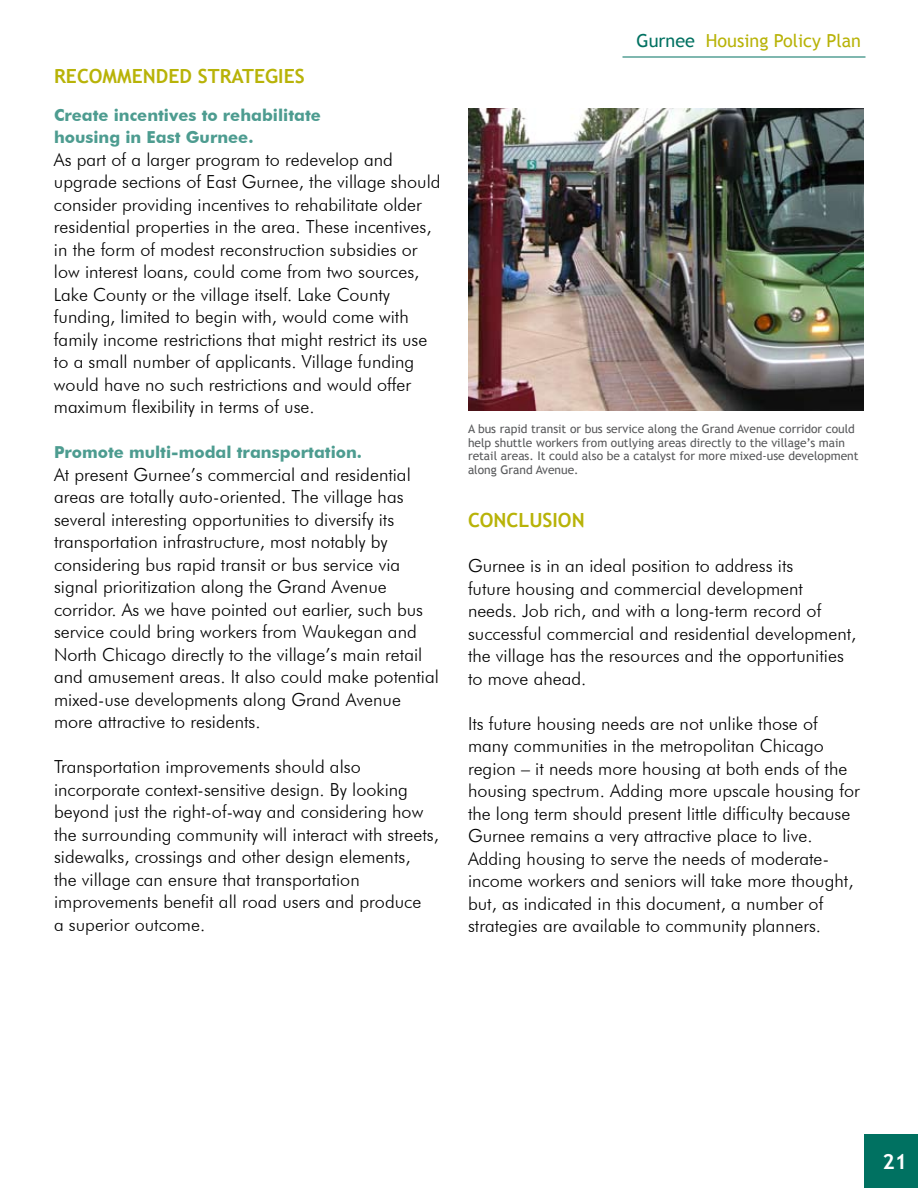
<style>
.page{position:relative;width:918px;height:1188px;background:#fff}
.page>*{position:absolute;margin:0;border:0;box-sizing:border-box;transform-origin:0 0}
.t1{font:700 21px "Trebuchet MS";color:#fff}
.t2{font:700 19.5px "Trebuchet MS";color:#b8b308}
.t3{font:300 18px/22.5px "Futura BT";color:#000}
.t4{font:18px "Trebuchet MS";color:#b8b308}
.t5{font:700 16.5px/22.5px "Futura BT";color:#4d9c90}
.t6{font:12px/13.5px "Trebuchet MS";color:#58595b}
.s1{color:#007161}
</style>
<div class="page">
<div style="left:864px;top:1134px;width:54px;height:54px;background:#007161"></div>
<hr style="left:622px;top:57px;width:244px;height:1px;background:#007161">
<img style="left:469px;top:108px;width:394px;height:303px">
<p class="t2" style="left:54px;top:64px;width:252px">RECOMMENDED STRATEGIES</p>
<p class="t5" style="left:54px;top:103px;width:269px">Create incentives to rehabilitate housing in East Gurnee.</p>
<p class="t3" style="left:54px;top:148px;width:388px">As part of a larger program to redevelop and upgrade sections of East Gurnee, the village should consider providing incentives to rehabilitate older residential properties in the area. These incentives, in the form of modest reconstruction subsidies or low interest loans, could come from two sources, Lake County or the village itself. Lake County funding, limited to begin with, would come with family income restrictions that might restrict its use to a small number of applicants. Village funding would have no such restrictions and would offer maximum flexibility in terms of use.</p>
<p class="t5" style="left:54px;top:441px;width:310px">Promote multi-modal transportation.</p>
<p class="t3" style="left:54px;top:463px;width:386px">At present Gurnee’s commercial and residential areas are totally auto-oriented. The village has several interesting opportunities to diversify its transportation infrastructure, most notably by considering bus rapid transit or bus service via signal prioritization along the Grand Avenue corridor. As we have pointed out earlier, such bus service could bring workers from Waukegan and North Chicago directly to the village’s main retail and amusement areas. It also could make potential mixed-use developments along Grand Avenue more attractive to residents.</p>
<p class="t3" style="left:54px;top:755px;width:387px">Transportation improvements should also incorporate context-sensitive design. By looking beyond just the right-of-way and considering how the surrounding community will interact with streets, sidewalks, crossings and other design elements,<br>the village can ensure that transportation improvements benefit all road users and produce<br>a superior outcome.</p>
<p class="t4" style="left:637px;top:30px;width:226px"><span class="s1">Gurnee</span> Housing Policy Plan</p>
<p class="t6" style="left:468px;top:423px;width:392px">A bus rapid transit or bus service along the Grand Avenue corridor could help shuttle workers from outlying areas directly to the village’s main retail areas. It could also be a catalyst for more mixed-use development along Grand Avenue.</p>
<p class="t2" style="left:468px;top:508px;width:118px">CONCLUSION</p>
<p class="t3" style="left:468px;top:555px;width:390px">Gurnee is in an ideal position to address its<br>future housing and commercial development needs. Job rich, and with a long-term record of successful commercial and residential development, the village has the resources and the opportunities to move ahead.</p>
<p class="t3" style="left:468px;top:712px;width:394px">Its future housing needs are not unlike those of many communities in the metropolitan Chicago region – it needs more housing at both ends of the housing spectrum. Adding more upscale housing for the long term should present little difficulty because Gurnee remains a very attractive place to live.<br>Adding housing to serve the needs of moderate&shy;income workers and seniors will take more thought, but, as indicated in this document, a number of strategies are available to community planners.</p>
<p class="t1" style="left:882px;top:1148px;width:26px">21</p>
</div>
